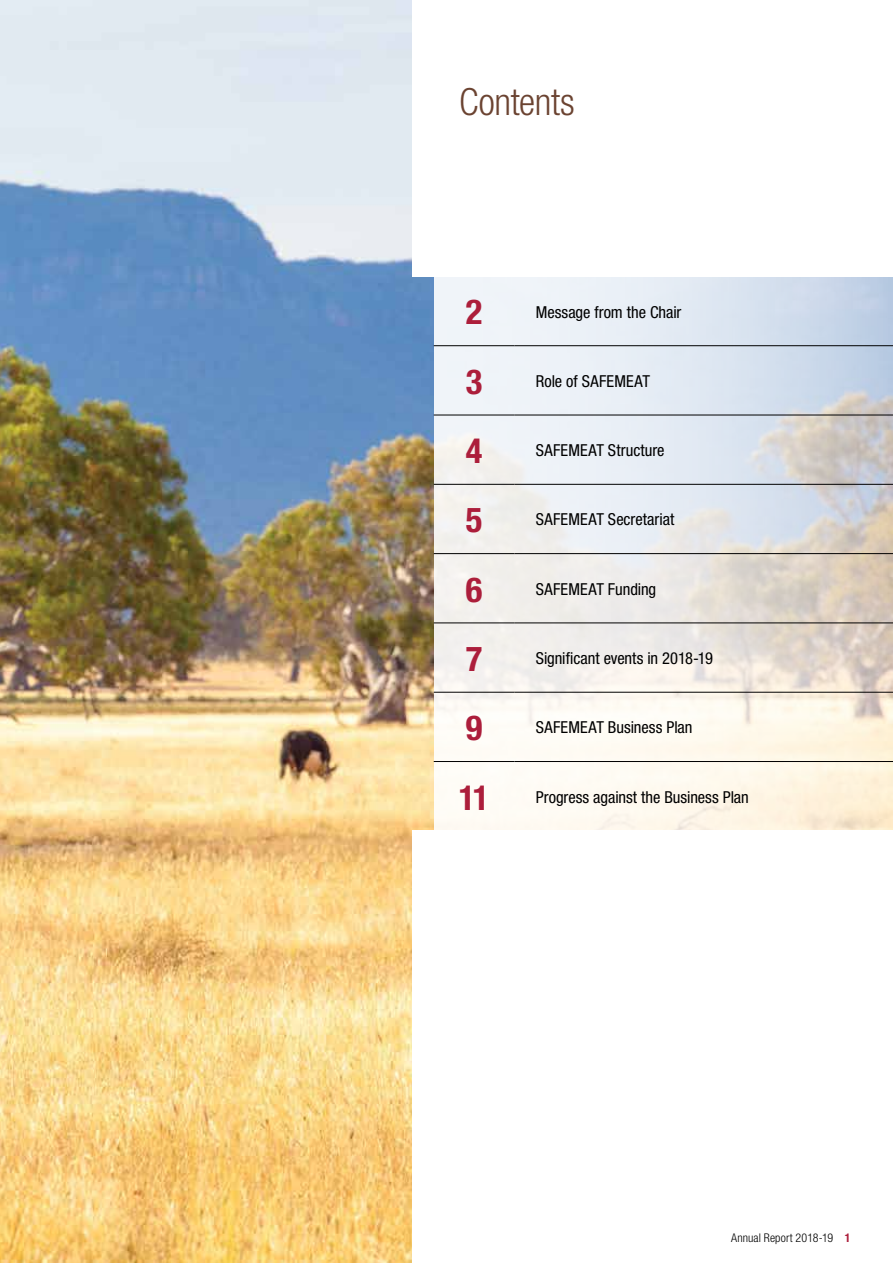
<style>
.page{position:relative;width:893px;height:1263px;background:#fff}
.page>*{position:absolute;margin:0;border:0;box-sizing:border-box;transform-origin:0 0}
.t1{font:300 condensed 37.5px "Helvetica Neue";letter-spacing:-.01em;color:#6b4331}
.t2{font:700 condensed 34.5px "Helvetica Neue";color:#ac1e3b}
.t3{font:condensed 16.5px "Helvetica Neue";color:#000}
.t4{font:300 condensed 12px "Helvetica Neue";letter-spacing:.01em;color:#000}
.s1{font-weight:700;color:#ac1e3b}
</style>
<div class="page">
<img style="left:0;top:0;width:434px;height:1263px">
<div style="left:412px;top:0;width:481px;height:276px;background:#fff"></div>
<div style="left:412px;top:831px;width:481px;height:432px;background:#fff"></div>
<svg style="left:434px;top:277px;width:459px;height:553px"></svg>
<hr style="left:434px;top:415px;width:80px;height:1px;background:#000">
<hr style="left:514px;top:415px;width:379px;height:1px;background:#000">
<hr style="left:434px;top:484px;width:80px;height:1px;background:#000">
<hr style="left:514px;top:484px;width:379px;height:1px;background:#000">
<hr style="left:434px;top:553px;width:80px;height:1px;background:#000">
<hr style="left:514px;top:553px;width:379px;height:1px;background:#000">
<hr style="left:434px;top:623px;width:80px;height:1px;background:#000">
<hr style="left:514px;top:623px;width:379px;height:1px;background:#000">
<hr style="left:434px;top:692px;width:80px;height:1px;background:#000">
<hr style="left:514px;top:692px;width:379px;height:1px;background:#000">
<hr style="left:434px;top:345px;width:80px;height:1px;background:#000">
<hr style="left:514px;top:345px;width:379px;height:1px;background:#000">
<hr style="left:434px;top:761px;width:80px;height:1px;background:#000">
<hr style="left:514px;top:761px;width:379px;height:1px;background:#000">
<h1 class="t1" style="left:459px;top:80px;width:117px">Contents</h1>
<h2 class="t2" style="left:466px;top:291px;width:18px">2</h2>
<p class="t3" style="left:536px;top:302px;width:147px">Message from the Chair</p>
<h2 class="t2" style="left:466px;top:361px;width:18px">3</h2>
<p class="t3" style="left:536px;top:371px;width:116px">Role of SAFEMEAT</p>
<h2 class="t2" style="left:466px;top:430px;width:18px">4</h2>
<p class="t3" style="left:536px;top:441px;width:130px">SAFEMEAT Structure</p>
<h2 class="t2" style="left:466px;top:499px;width:18px">5</h2>
<p class="t3" style="left:536px;top:510px;width:140px">SAFEMEAT Secretariat</p>
<h2 class="t2" style="left:466px;top:568px;width:18px">6</h2>
<p class="t3" style="left:536px;top:579px;width:122px">SAFEMEAT Funding</p>
<h2 class="t2" style="left:466px;top:638px;width:18px">7</h2>
<p class="t3" style="left:536px;top:649px;width:179px">Significant events in 2018-19</p>
<h2 class="t2" style="left:466px;top:707px;width:18px">9</h2>
<p class="t3" style="left:536px;top:718px;width:158px">SAFEMEAT Business Plan</p>
<h2 class="t2" style="left:459px;top:776px;width:32px">11</h2>
<p class="t3" style="left:536px;top:787px;width:215px">Progress against the Business Plan</p>
<p class="t4" style="left:731px;top:1230px;width:121px">Annual Report 2018-19 <span class="s1">1</span></p>
</div>
